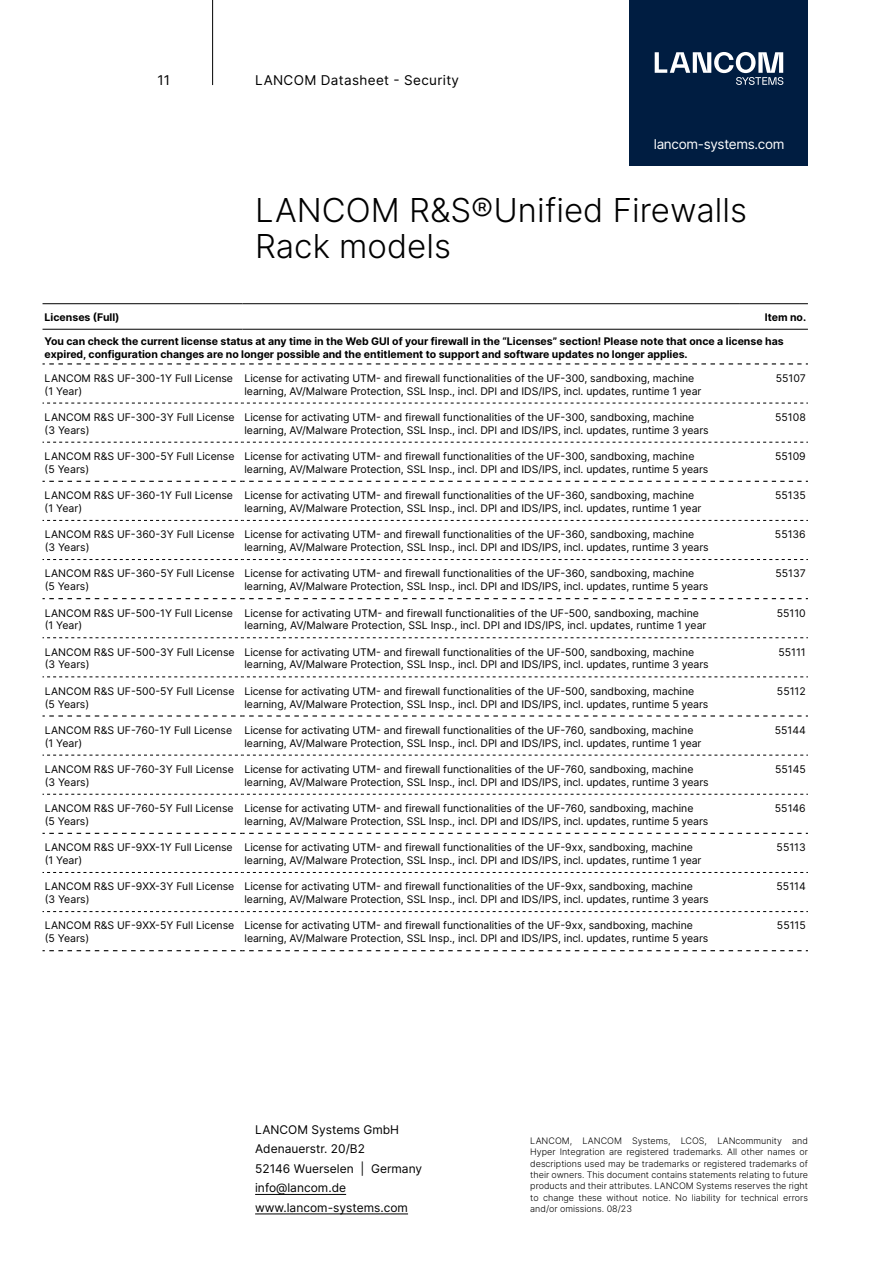
<style>
.page{position:relative;width:893px;height:1263px;background:#fff}
.page>*{position:absolute;margin:0;border:0;box-sizing:border-box;transform-origin:0 0}
.t1{font:300 33px/36px "Inter";color:#000}
.t2{font:13.5px "Inter";letter-spacing:.025em;color:#000}
.t3{font:13.5px "Inter";letter-spacing:-.025em;color:#fff}
.t4{font:12px/19.5px "Inter";color:#000}
.t5{font:10.5px/12.8px "Inter";letter-spacing:-.005em;color:#000}
.t6{font:700 10.5px/12.6px "Inter";color:#000}
.t7{font:300 9px/11.4px "Inter";color:#000;text-align:justify}
</style>
<div class="page">
<div style="left:629px;top:0;width:179px;height:166px;background:#001d41"></div>
<svg style="left:655px;top:52px;width:128px;height:33px"></svg>
<hr style="left:212px;top:0;width:1px;height:85px;background:#000">
<hr style="left:255px;top:1194px;width:91px;height:1px;background:#000">
<hr style="left:255px;top:1213px;width:153px;height:1px;background:#000">
<svg style="left:43px;top:403px;width:765px;height:1px"></svg>
<svg style="left:43px;top:442px;width:765px;height:1px"></svg>
<svg style="left:43px;top:520px;width:765px;height:1px"></svg>
<svg style="left:43px;top:559px;width:765px;height:1px"></svg>
<svg style="left:43px;top:637px;width:765px;height:1px"></svg>
<svg style="left:43px;top:676px;width:765px;height:1px"></svg>
<svg style="left:43px;top:755px;width:765px;height:1px"></svg>
<svg style="left:43px;top:794px;width:765px;height:1px"></svg>
<svg style="left:43px;top:872px;width:765px;height:1px"></svg>
<svg style="left:43px;top:911px;width:765px;height:1px"></svg>
<hr style="left:43px;top:303px;width:199px;height:1px;background:#000">
<hr style="left:242px;top:303px;width:498px;height:1px;background:#000">
<hr style="left:740px;top:303px;width:68px;height:1px;background:#000">
<hr style="left:43px;top:329px;width:199px;height:1px;background:#000">
<hr style="left:242px;top:329px;width:498px;height:1px;background:#000">
<hr style="left:740px;top:329px;width:68px;height:1px;background:#000">
<svg style="left:43px;top:481px;width:765px;height:1px"></svg>
<svg style="left:43px;top:598px;width:765px;height:1px"></svg>
<svg style="left:43px;top:715px;width:765px;height:1px"></svg>
<svg style="left:43px;top:833px;width:765px;height:1px"></svg>
<svg style="left:43px;top:950px;width:765px;height:1px"></svg>
<svg style="left:43px;top:363px;width:765px;height:1px"></svg>
<p class="t2" style="left:158px;top:70px;width:14px">11</p>
<p class="t2" style="left:255px;top:70px;width:205px">LANCOM Datasheet - Security</p>
<p class="t3" style="left:654px;top:134px;width:132px">lancom-systems.com</p>
<h1 class="t1" style="left:255px;top:191px;width:493px">LANCOM R&amp;S®Unified Firewalls<br>Rack models</h1>
<p class="t6" style="left:45px;top:311px;width:76px">Licenses (Full)</p>
<p class="t6" style="left:765px;top:311px;width:43px">Item no.</p>
<p class="t6" style="left:45px;top:334px;width:740px">You can check the current license status at any time in the Web GUI of your firewall in the “Licenses” section! Please note that once a license has expired, configuration changes are no longer possible and the entitlement to support and software updates no longer applies.</p>
<p class="t5" style="left:45px;top:371px;width:190px">LANCOM R&amp;S UF-300-1Y Full License (1 Year)</p>
<p class="t5" style="left:244px;top:371px;width:458px">License for activating UTM- and firewall functionalities of the UF-300, sandboxing, machine learning, AV/Malware Protection, SSL Insp., incl. DPI and IDS/IPS, incl. updates, runtime 1 year</p>
<p class="t5" style="left:776px;top:371px;width:31px">55107</p>
<p class="t5" style="left:45px;top:410px;width:192px">LANCOM R&amp;S UF-300-3Y Full License (3 Years)</p>
<p class="t5" style="left:244px;top:410px;width:466px">License for activating UTM- and firewall functionalities of the UF-300, sandboxing, machine learning, AV/Malware Protection, SSL Insp., incl. DPI and IDS/IPS, incl. updates, runtime 3 years</p>
<p class="t5" style="left:775px;top:410px;width:32px">55108</p>
<p class="t5" style="left:45px;top:450px;width:191px">LANCOM R&amp;S UF-300-5Y Full License (5 Years)</p>
<p class="t5" style="left:245px;top:450px;width:465px">License for activating UTM- and firewall functionalities of the UF-300, sandboxing, machine learning, AV/Malware Protection, SSL Insp., incl. DPI and IDS/IPS, incl. updates, runtime 5 years</p>
<p class="t5" style="left:775px;top:450px;width:32px">55109</p>
<p class="t5" style="left:45px;top:489px;width:190px">LANCOM R&amp;S UF-360-1Y Full License (1 Year)</p>
<p class="t5" style="left:245px;top:489px;width:458px">License for activating UTM- and firewall functionalities of the UF-360, sandboxing, machine learning, AV/Malware Protection, SSL Insp., incl. DPI and IDS/IPS, incl. updates, runtime 1 year</p>
<p class="t5" style="left:775px;top:489px;width:32px">55135</p>
<p class="t5" style="left:45px;top:528px;width:192px">LANCOM R&amp;S UF-360-3Y Full License (3 Years)</p>
<p class="t5" style="left:245px;top:528px;width:466px">License for activating UTM- and firewall functionalities of the UF-360, sandboxing, machine learning, AV/Malware Protection, SSL Insp., incl. DPI and IDS/IPS, incl. updates, runtime 3 years</p>
<p class="t5" style="left:775px;top:528px;width:32px">55136</p>
<p class="t5" style="left:45px;top:567px;width:191px">LANCOM R&amp;S UF-360-5Y Full License (5 Years)</p>
<p class="t5" style="left:245px;top:567px;width:465px">License for activating UTM- and firewall functionalities of the UF-360, sandboxing, machine learning, AV/Malware Protection, SSL Insp., incl. DPI and IDS/IPS, incl. updates, runtime 5 years</p>
<p class="t5" style="left:775px;top:567px;width:32px">55137</p>
<p class="t5" style="left:45px;top:606px;width:190px">LANCOM R&amp;S UF-500-1Y Full License (1 Year)</p>
<p class="t5" style="left:245px;top:606px;width:463px">License for activating UTM- and firewall functionalities of the UF-500, sandboxing, machine learning, AV/Malware Protection, SSL Insp., incl. DPI and IDS/IPS, incl. updates, runtime 1 year</p>
<p class="t5" style="left:777px;top:606px;width:31px">55110</p>
<p class="t5" style="left:45px;top:645px;width:191px">LANCOM R&amp;S UF-500-3Y Full License (3 Years)</p>
<p class="t5" style="left:245px;top:645px;width:466px">License for activating UTM- and firewall functionalities of the UF-500, sandboxing, machine learning, AV/Malware Protection, SSL Insp., incl. DPI and IDS/IPS, incl. updates, runtime 3 years</p>
<p class="t5" style="left:778px;top:645px;width:29px">55111</p>
<p class="t5" style="left:45px;top:684px;width:191px">LANCOM R&amp;S UF-500-5Y Full License (5 Years)</p>
<p class="t5" style="left:245px;top:684px;width:465px">License for activating UTM- and firewall functionalities of the UF-500, sandboxing, machine learning, AV/Malware Protection, SSL Insp., incl. DPI and IDS/IPS, incl. updates, runtime 5 years</p>
<p class="t5" style="left:777px;top:684px;width:30px">55112</p>
<p class="t5" style="left:45px;top:723px;width:189px">LANCOM R&amp;S UF-760-1Y Full License (1 Year)</p>
<p class="t5" style="left:245px;top:723px;width:458px">License for activating UTM- and firewall functionalities of the UF-760, sandboxing, machine learning, AV/Malware Protection, SSL Insp., incl. DPI and IDS/IPS, incl. updates, runtime 1 year</p>
<p class="t5" style="left:775px;top:723px;width:33px">55144</p>
<p class="t5" style="left:45px;top:762px;width:191px">LANCOM R&amp;S UF-760-3Y Full License (3 Years)</p>
<p class="t5" style="left:245px;top:762px;width:466px">License for activating UTM- and firewall functionalities of the UF-760, sandboxing, machine learning, AV/Malware Protection, SSL Insp., incl. DPI and IDS/IPS, incl. updates, runtime 3 years</p>
<p class="t5" style="left:775px;top:762px;width:32px">55145</p>
<p class="t5" style="left:45px;top:802px;width:190px">LANCOM R&amp;S UF-760-5Y Full License (5 Years)</p>
<p class="t5" style="left:245px;top:802px;width:465px">License for activating UTM- and firewall functionalities of the UF-760, sandboxing, machine learning, AV/Malware Protection, SSL Insp., incl. DPI and IDS/IPS, incl. updates, runtime 5 years</p>
<p class="t5" style="left:775px;top:802px;width:32px">55146</p>
<p class="t5" style="left:45px;top:841px;width:190px">LANCOM R&amp;S UF-9XX-1Y Full License (1 Year)</p>
<p class="t5" style="left:245px;top:841px;width:458px">License for activating UTM- and firewall functionalities of the UF-9xx, sandboxing, machine learning, AV/Malware Protection, SSL Insp., incl. DPI and IDS/IPS, incl. updates, runtime 1 year</p>
<p class="t5" style="left:777px;top:841px;width:31px">55113</p>
<p class="t5" style="left:45px;top:880px;width:191px">LANCOM R&amp;S UF-9XX-3Y Full License (3 Years)</p>
<p class="t5" style="left:245px;top:880px;width:466px">License for activating UTM- and firewall functionalities of the UF-9xx, sandboxing, machine learning, AV/Malware Protection, SSL Insp., incl. DPI and IDS/IPS, incl. updates, runtime 3 years</p>
<p class="t5" style="left:777px;top:880px;width:31px">55114</p>
<p class="t5" style="left:45px;top:919px;width:191px">LANCOM R&amp;S UF-9XX-5Y Full License (5 Years)</p>
<p class="t5" style="left:245px;top:919px;width:465px">License for activating UTM- and firewall functionalities of the UF-9xx, sandboxing, machine learning, AV/Malware Protection, SSL Insp., incl. DPI and IDS/IPS, incl. updates, runtime 5 years</p>
<p class="t5" style="left:777px;top:919px;width:30px">55115</p>
<p class="t4" style="left:255px;top:1119px;width:169px">LANCOM Systems GmbH<br>Adenauerstr. 20/B2<br>52146 Wuerselen | Germany info@lancom.de www.lancom-systems.com</p>
<p class="t7" style="left:530px;top:1135px;width:279px">LANCOM, LANCOM Systems, LCOS, LANcommunity and Hyper Integration are registered trademarks. All other names or descriptions used may be trademarks or registered trademarks of their owners. This document contains statements relating to future products and their attributes. LANCOM Systems reserves the right to change these without notice. No liability for technical errors and/or omissions. 08/23</p>
</div>
